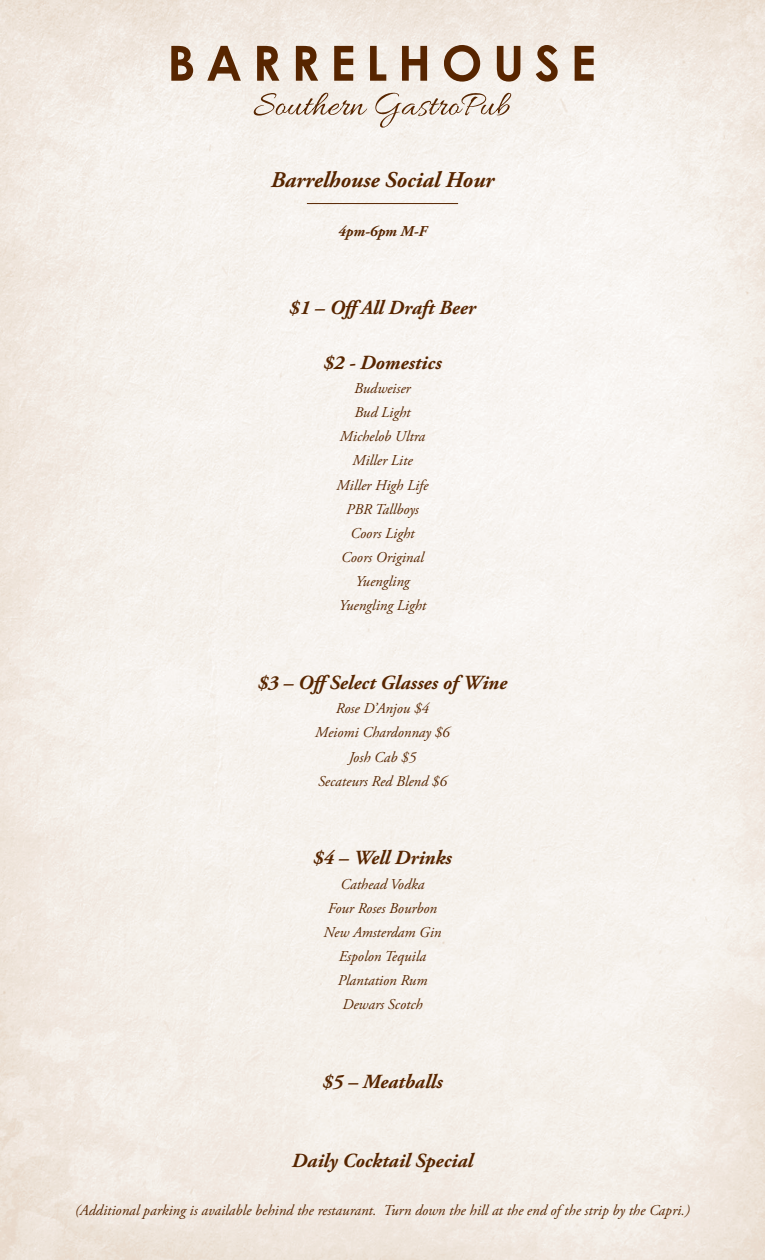
<style>
.page{position:relative;width:765px;height:1260px;background:#fff}
.page>*{position:absolute;margin:0;border:0;box-sizing:border-box;transform-origin:0 0}
.t1{font:italic 700 22.5px "Adobe Garamond Pro";color:#572500}
.t2{font:italic 700 20px "Adobe Garamond Pro";color:#572500}
.t3{font:italic 15px/24.1px "Adobe Garamond Pro";color:#572500;text-align:center}
.t4{font:italic 700 15px "Adobe Garamond Pro";color:#572500}
</style>
<div class="page">
<img style="left:0;top:0;width:765px;height:1260px">
<hr style="left:307px;top:203px;width:151px;height:1px;background:#572500">
<svg style="left:254px;top:92px;width:258px;height:42px"></svg>
<svg style="left:171px;top:46px;width:22px;height:35px"></svg>
<svg style="left:207px;top:46px;width:34px;height:35px"></svg>
<svg style="left:257px;top:46px;width:22px;height:35px"></svg>
<svg style="left:296px;top:46px;width:22px;height:35px"></svg>
<svg style="left:334px;top:46px;width:19px;height:35px"></svg>
<svg style="left:370px;top:46px;width:16px;height:35px"></svg>
<svg style="left:402px;top:46px;width:25px;height:35px"></svg>
<svg style="left:444px;top:45px;width:36px;height:37px"></svg>
<svg style="left:497px;top:46px;width:23px;height:36px"></svg>
<svg style="left:536px;top:45px;width:22px;height:37px"></svg>
<svg style="left:575px;top:46px;width:19px;height:35px"></svg>
<h1 class="t1" style="left:271px;top:167px;width:225px">Barrelhouse Social Hour</h1>
<p class="t4" style="left:338px;top:222px;width:90px">4pm-6pm M-F</p>
<h2 class="t2" style="left:289px;top:296px;width:188px">$1 – OffAll Draft Beer</h2>
<h2 class="t2" style="left:323px;top:351px;width:120px">$2 - Domestics</h2>
<p class="t3" style="left:337px;top:376px;width:93px">Budweiser<br>Bud Light<br>Michelob Ultra<br>Miller Lite<br>Miller High Life<br>PBR Tallboys<br>Coors Light<br>Coors Original<br>Yuengling<br>Yuengling Light</p>
<h2 class="t2" style="left:258px;top:671px;width:251px">$3 – OffSelect Glasses of Wine</h2>
<p class="t3" style="left:315px;top:697px;width:136px">Rose D’Anjou $4<br>Meiomi Chardonnay $6<br>Josh Cab $5<br>Secateurs Red Blend $6</p>
<h2 class="t2" style="left:313px;top:846px;width:140px">$4 – Well Drinks</h2>
<p class="t3" style="left:324px;top:872px;width:119px">Cathead Vodka<br>Four Roses Bourbon<br>New Amsterdam Gin<br>Espolon Tequila<br>Plantation Rum<br>Dewars Scotch</p>
<h2 class="t2" style="left:322px;top:1070px;width:122px">$5 – Meatballs</h2>
<h2 class="t2" style="left:292px;top:1149px;width:183px">Daily Cocktail Special</h2>
<p class="t3" style="left:75px;top:1199px;width:616px">(Additional parking is available behind the restaurant. Turn down the hill at the end of the strip by the Capri.)</p>
</div>
